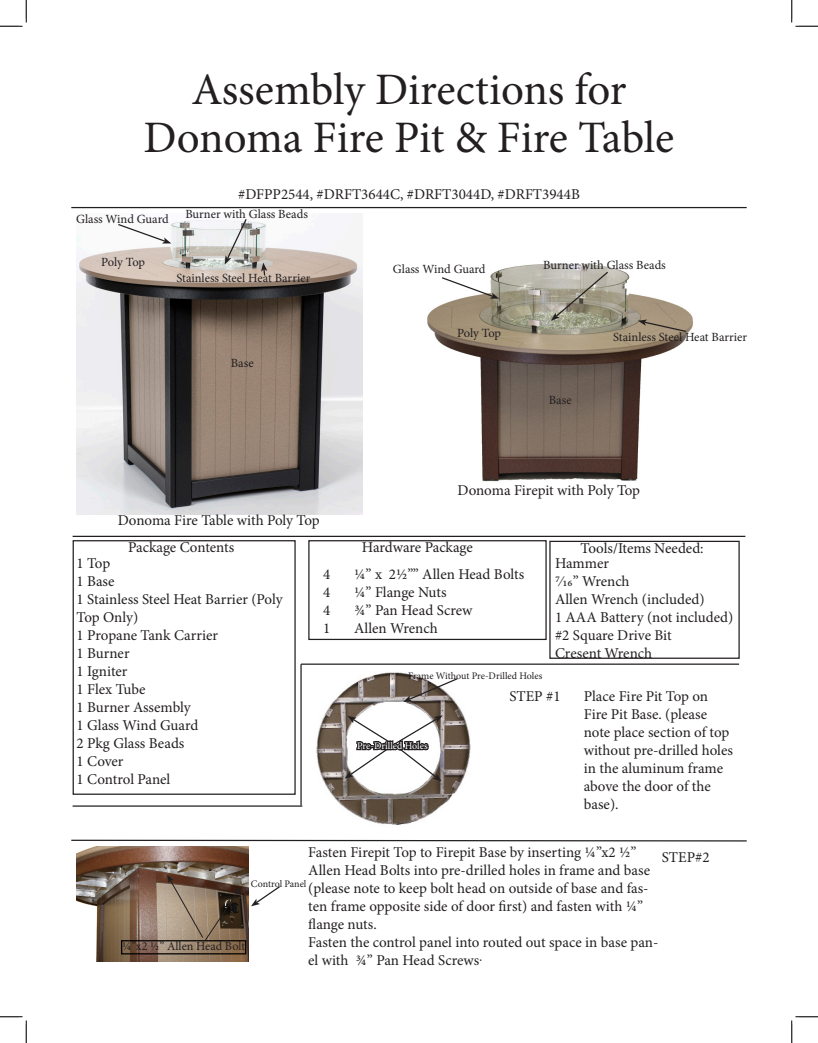
<style>
.page{position:relative;width:818px;height:1043px;background:#fff}
.page>*{position:absolute;margin:0;border:0;box-sizing:border-box;transform-origin:0 0}
.t1{font:45px "Minion Pro";letter-spacing:-.005em;color:#231f20}
.t2{font:15px/18px "Minion Pro";letter-spacing:-.005em;color:#231f20}
.t3{font:12.5px "Minion Pro";letter-spacing:-.005em;color:#231f20}
.t4{font:12.12px "Minion Pro";color:#231f20}
.t5{font:10px "Minion Pro";letter-spacing:-.005em;color:#231f20}
.t6{font:10px "Minion Pro";color:#fff}
</style>
<div class="page">
<div style="left:73px;top:540px;width:223px;height:254px;border:1px solid #231f20"></div>
<div style="left:308px;top:540px;width:238px;height:100px;border:1px solid #231f20"></div>
<div style="left:549px;top:541px;width:190px;height:118px;border:1px solid #231f20"></div>
<hr style="left:73px;top:535px;width:672px;height:2px;background:#231f20">
<img style="left:76px;top:846px;width:173px;height:115px">
<svg style="left:167px;top:874px;width:74px;height:66px;background:#83715f"></svg>
<div style="left:121px;top:940px;width:125px;height:14px;border:1px solid #000"></div>
<svg style="left:71px;top:839px;width:676px;height:3px"></svg>
<img style="left:316px;top:672px;width:155px;height:153px">
<svg style="left:344px;top:715px;width:98px;height:66px"></svg>
<svg style="left:403px;top:677px;width:56px;height:25px"></svg>
<hr style="left:73px;top:805px;width:229px;height:1px;background:#231f20">
<hr style="left:300px;top:664px;width:1px;height:141px;background:#231f20">
<hr style="left:301px;top:663px;width:438px;height:1px;background:#231f20">
<img style="left:427px;top:263px;width:267px;height:219px">
<svg style="left:551px;top:270px;width:58px;height:51px;background:#a6a393"></svg>
<svg style="left:440px;top:276px;width:59px;height:22px"></svg>
<hr style="left:71px;top:207px;width:675px;height:1px;background:#231f20">
<svg style="left:637px;top:319px;width:50px;height:14px"></svg>
<svg style="left:251px;top:886px;width:29px;height:20px"></svg>
<img style="left:76px;top:220px;width:286px;height:294px">
<svg style="left:117px;top:223px;width:54px;height:20px"></svg>
<svg style="left:225px;top:219px;width:23px;height:45px"></svg>
<svg style="left:261px;top:262px;width:6px;height:15px"></svg>
<svg style="left:0;top:0;width:27px;height:27px"></svg>
<svg style="left:0;top:1016px;width:27px;height:26px"></svg>
<svg style="left:791px;top:0;width:27px;height:27px"></svg>
<svg style="left:791px;top:1016px;width:27px;height:26px"></svg>
<p class="t1" style="left:191px;top:59px;width:436px">Assembly Directions for</p>
<p class="t1" style="left:143px;top:107px;width:532px">Donoma Fire Pit &amp; Fire Table</p>
<p class="t2" style="left:238px;top:185px;width:343px">#DFPP2544, #DRFT3644C, #DRFT3044D, #DRFT3944B</p>
<p class="t3" style="left:76px;top:211px;width:94px">Glass Wind Guard</p>
<p class="t3" style="left:185px;top:206px;width:124px">Burner with Glass Beads</p>
<p class="t3" style="left:101px;top:254px;width:45px">Poly Top</p>
<p class="t3" style="left:176px;top:269px;width:135px">Stainless Steel Heat Barrier</p>
<p class="t3" style="left:231px;top:355px;width:24px">Base</p>
<p class="t2" style="left:118px;top:511px;width:203px">Donoma Fire Table with Poly Top</p>
<p class="t3" style="left:393px;top:260px;width:94px">Glass Wind Guard</p>
<p class="t3" style="left:543px;top:256px;width:124px">Burner with Glass Beads</p>
<p class="t3" style="left:457px;top:325px;width:45px">Poly Top</p>
<p class="t3" style="left:548px;top:391px;width:24px">Base</p>
<p class="t3" style="left:613px;top:328px;width:135px">Stainless Steel Heat Barrier</p>
<p class="t2" style="left:457px;top:481px;width:184px">Donoma Firepit with Poly Top</p>
<p class="t2" style="left:128px;top:538px;width:108px">Package Contents</p>
<p class="t2" style="left:77px;top:554px;width:35px">1 Top</p>
<p class="t2" style="left:77px;top:572px;width:40px">1 Base</p>
<p class="t2" style="left:77px;top:590px;width:207px">1 Stainless Steel Heat Barrier (Poly<br>Top Only)</p>
<p class="t2" style="left:77px;top:626px;width:143px">1 Propane Tank Carrier</p>
<p class="t2" style="left:77px;top:644px;width:55px">1 Burner</p>
<p class="t2" style="left:77px;top:662px;width:52px">1 Igniter</p>
<p class="t2" style="left:77px;top:680px;width:71px">1 Flex Tube</p>
<p class="t2" style="left:77px;top:698px;width:116px">1 Burner Assembly</p>
<p class="t2" style="left:77px;top:716px;width:123px">1 Glass Wind Guard</p>
<p class="t2" style="left:77px;top:734px;width:109px">2 Pkg Glass Beads</p>
<p class="t2" style="left:77px;top:752px;width:48px">1 Cover</p>
<p class="t2" style="left:77px;top:770px;width:95px">1 Control Panel</p>
<p class="t2" style="left:362px;top:538px;width:112px">Hardware Package</p>
<p class="t2" style="left:323px;top:565px;width:9px">4</p>
<p class="t2" style="left:354px;top:565px;width:172px">¼” x 21/2”” Allen Head Bolts</p>
<p class="t2" style="left:323px;top:583px;width:9px">4</p>
<p class="t2" style="left:354px;top:583px;width:94px">¼” Flange Nuts</p>
<p class="t2" style="left:323px;top:601px;width:9px">4</p>
<p class="t2" style="left:354px;top:601px;width:120px">3/4” Pan Head Screw</p>
<p class="t2" style="left:323px;top:619px;width:9px">1</p>
<p class="t2" style="left:354px;top:619px;width:85px">Allen Wrench</p>
<p class="t5" style="left:408px;top:668px;width:136px">Frame Without Pre-Drilled Holes</p>
<p class="t2" style="left:580px;top:539px;width:125px">Tools/Items Needed:</p>
<p class="t2" style="left:555px;top:554px;width:56px">Hammer</p>
<p class="t2" style="left:555px;top:572px;width:76px">7/16” Wrench</p>
<p class="t2" style="left:555px;top:590px;width:151px">Allen Wrench (included)</p>
<p class="t2" style="left:555px;top:608px;width:180px">1 AAA Battery (not included)</p>
<p class="t2" style="left:555px;top:626px;width:118px">#2 Square Drive Bit</p>
<p class="t2" style="left:555px;top:644px;width:99px">Cresent Wrench</p>
<p class="t6" style="left:357px;top:739px;width:72px">Pre-Drilled Holes</p>
<p class="t2" style="left:509px;top:687px;width:52px">STEP #1</p>
<p class="t2" style="left:583px;top:687px;width:151px">Place Fire Pit Top on<br>Fire Pit Base. (please note place section of top without pre-drilled holes in the aluminum frame above the door of the base).</p>
<p class="t2" style="left:308px;top:843px;width:343px">Fasten Firepit Top to Firepit Base by inserting ¼”x2 1/2” Allen Head Bolts into pre-drilled holes in frame and base (please note to keep bolt head on outside of base and fas&shy;ten frame opposite side of door first) and fasten with ¼” flange nuts.</p>
<p class="t2" style="left:308px;top:933px;width:351px">Fasten the control panel into routed out space in base pan&shy;el with 3/4” Pan Head Screws.</p>
<p class="t2" style="left:662px;top:848px;width:49px">STEP#2</p>
<p class="t5" style="left:251px;top:876px;width:57px">Control Panel</p>
<p class="t4" style="left:122px;top:938px;width:124px">¼”x2 1/2” Allen Head Bolt</p>
</div>
